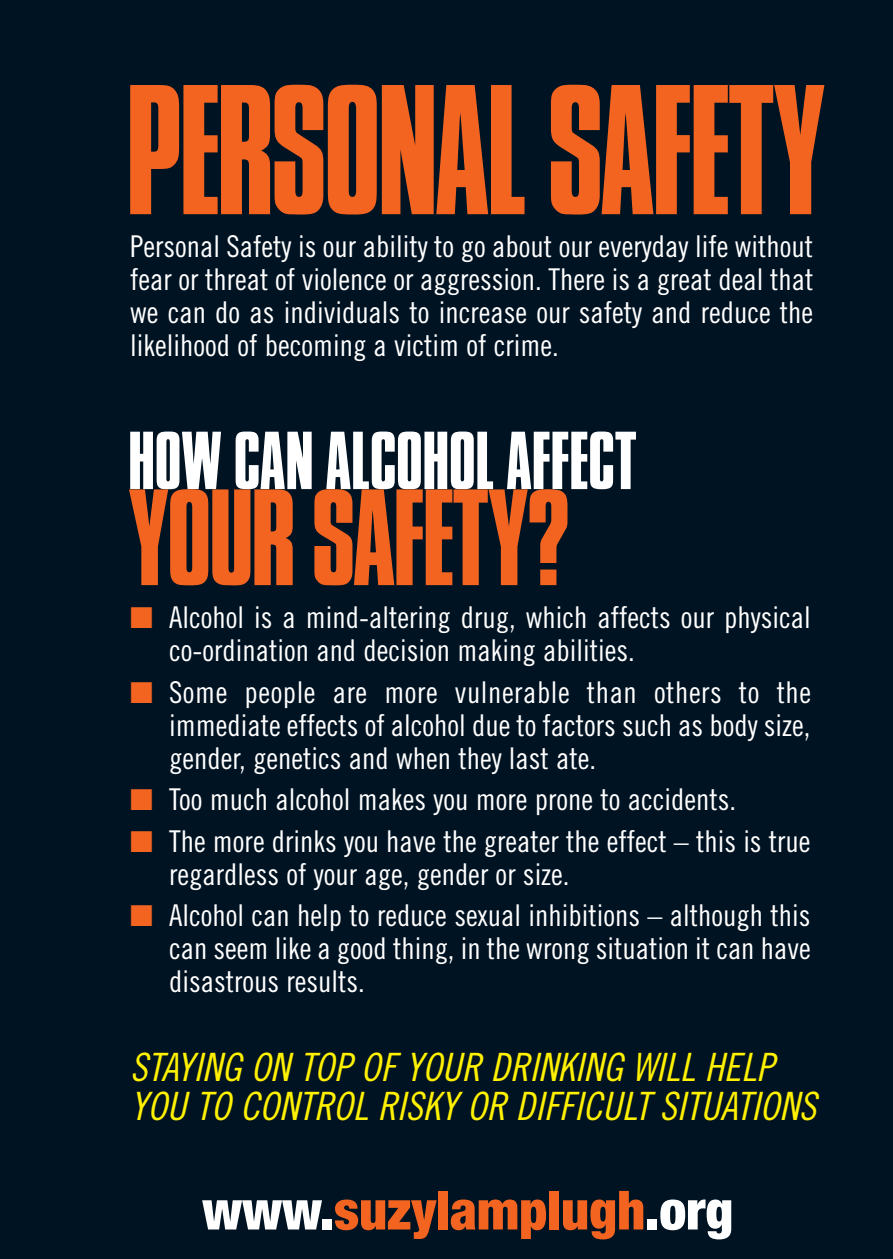
<style>
.page{position:relative;width:893px;height:1259px;background:#001322}
.page>*{position:absolute;margin:0;border:0;box-sizing:border-box;transform-origin:0 0}
.t1{font:162px "Sh Compacta";color:#f36421;scale:.95 1}
.t2{font:120px "Sh Compacta";color:#f36421}
.t3{font:72px "Sh Compacta";letter-spacing:.015em;color:#fff}
.t4{font:900 condensed 54px "Helvetica Neue";color:#f36421}
.t5{font:39px/39px "Trade Gothic Cond Eighteen Obl";color:#fff101}
.t6{font:30px/33px "Trade Gothic Cond Eighteen";color:#fff;text-align:justify}
.s1{color:#f36421}
.s2{color:#fff}
</style>
<div class="page">
<h1 class="t1" style="left:128px;top:63px;width:735px">PERSONAL SAFETY</h1>
<p class="t6" style="left:130px;top:233px;width:685px">Personal Safety is our ability to go about our everyday life without fear or threat of violence or aggression. There is a great deal that we can do as individuals to increase our safety and reduce the likelihood of becoming a victim of crime.</p>
<h3 class="t3" style="left:129px;top:422px;width:509px">HOW CAN ALCOHOL AFFECT</h3>
<h2 class="t2" style="left:129px;top:473px;width:441px">YOUR SAFETY?</h2>
<p class="t6" style="left:169px;top:603px;width:643px;text-indent:-39px"><span class="s1">■</span> Alcohol is a mind-altering drug, which affects our physical co-ordination and decision making abilities.</p>
<p class="t6" style="left:169px;top:678px;width:643px;text-indent:-39px"><span class="s1">■</span> Some people are more vulnerable than others to the immediate effects of alcohol due to factors such as body size, gender, genetics and when they last ate.</p>
<p class="t6" style="left:130px;top:785px;width:607px"><span class="s1">■</span> Too much alcohol makes you more prone to accidents.</p>
<p class="t6" style="left:169px;top:827px;width:643px;text-indent:-39px"><span class="s1">■</span> The more drinks you have the greater the effect – this is true regardless of your age, gender or size.</p>
<p class="t6" style="left:169px;top:901px;width:643px;text-indent:-39px"><span class="s1">■</span> Alcohol can help to reduce sexual inhibitions – although this can seem like a good thing, in the wrong situation it can have disastrous results.</p>
<h3 class="t5" style="left:130px;top:1050px;width:687px">STAYING ON TOP OF YOUR DRINKING WILL HELP<br>YOU TO CONTROL RISKY OR DIFFICULT SITUATIONS</h3>
<h3 class="t4" style="left:202px;top:1191px;width:533px"><span class="s2">www.</span>suzylamplugh<span class="s2">.org</span></h3>
</div>
